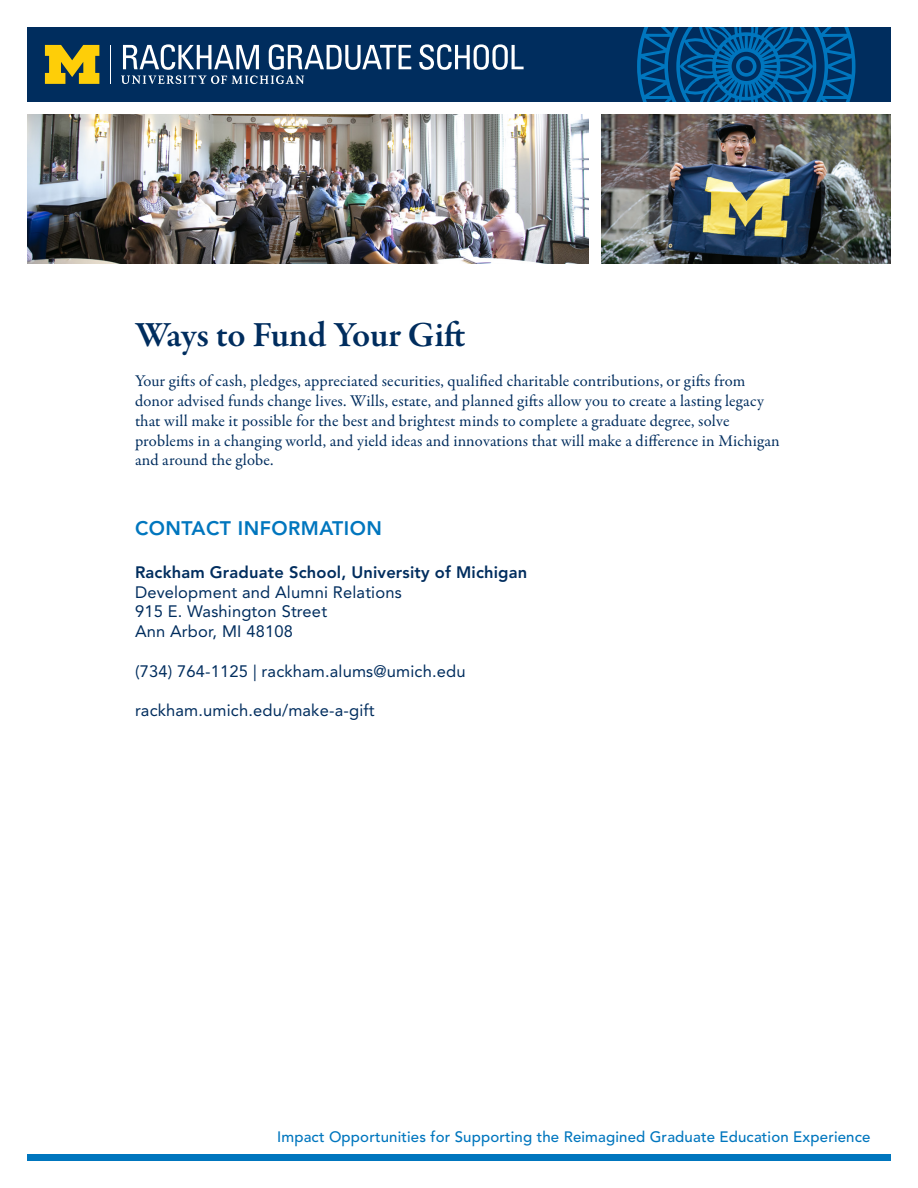
<style>
.page{position:relative;width:918px;height:1188px;background:#fff}
.page>*{position:absolute;margin:0;border:0;box-sizing:border-box;transform-origin:0 0}
.t1{font:600 36px "Garamond Premr Pro";letter-spacing:-.01em;color:#002d5e}
.t2{font:800 19.5px "Avenir LT Std";letter-spacing:.025em;color:#0076be}
.t3{font:16.5px/19.8px "Garamond Premr Pro";letter-spacing:.01em;color:#002d5e}
.t4{font:16.5px "Avenir LT Std";letter-spacing:.01em;color:#002d5e}
.t5{font:800 16.5px "Avenir LT Std";letter-spacing:.01em;color:#002d5e}
.t6{font:500 15px "Avenir LT Std";letter-spacing:.01em;color:#0076be}
</style>
<div class="page">
<div style="left:27px;top:1155px;width:864px;height:6px;background:#0076be"></div>
<div style="left:27px;top:27px;width:864px;height:75px;background:#002d5e"></div>
<svg style="left:419px;top:44px;width:105px;height:26px"></svg>
<hr style="left:110px;top:45px;width:1px;height:39px;background:#fff">
<svg style="left:45px;top:45px;width:54px;height:39px"></svg>
<svg style="left:121px;top:44px;width:290px;height:40px"></svg>
<svg style="left:637px;top:27px;width:218px;height:75px"></svg>
<img style="left:27px;top:114px;width:562px;height:150px">
<img style="left:602px;top:114px;width:289px;height:150px">
<p class="t1" style="left:135px;top:313px;width:332px">Ways to Fund Your Gift</p>
<p class="t3" style="left:135px;top:371px;width:646px">Your gifts of cash, pledges, appreciated securities, qualified charitable contributions, or gifts from donor advised funds change lives. Wills, estate, and planned gifts allow you to create a lasting legacy that will make it possible for the best and brightest minds to complete a graduate degree, solve problems in a changing world, and yield ideas and innovations that will make a difference in Michigan and around the globe.</p>
<p class="t2" style="left:135px;top:517px;width:249px">CONTACT INFORMATION</p>
<p class="t5" style="left:135px;top:562px;width:394px">Rackham Graduate School, University of Michigan</p>
<p class="t4" style="left:135px;top:582px;width:268px">Development and Alumni Relations</p>
<p class="t4" style="left:135px;top:602px;width:194px">915 E. Washington Street</p>
<p class="t4" style="left:135px;top:622px;width:160px">Ann Arbor, MI 48108</p>
<p class="t4" style="left:135px;top:662px;width:332px">(734) 764-1125 | rackham.alums@umich.edu</p>
<p class="t4" style="left:135px;top:701px;width:241px">rackham.umich.edu/make-a-gift</p>
<p class="t6" style="left:277px;top:1128px;width:595px">Impact Opportunities for Supporting the Reimagined Graduate Education Experience</p>
</div>
